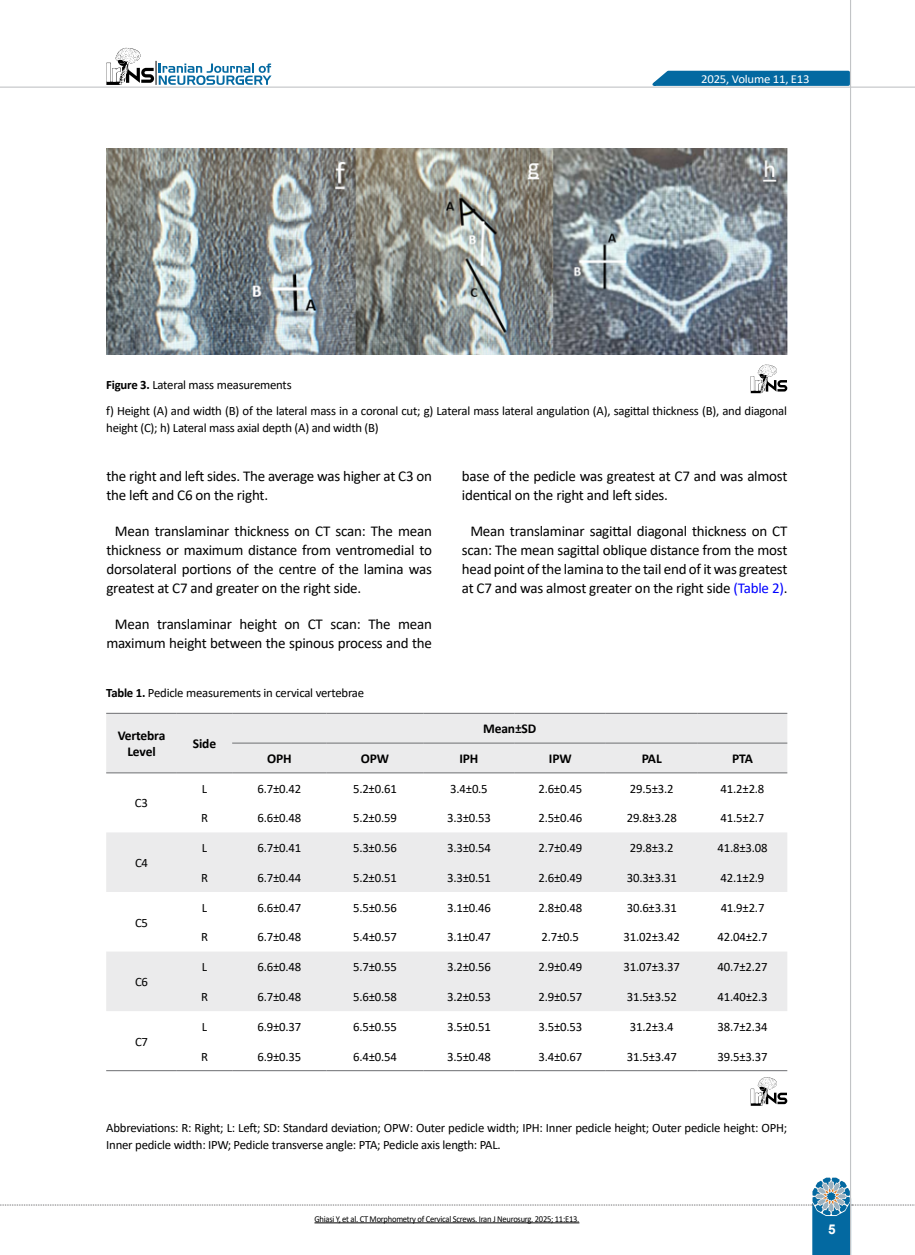
<style>
.page{position:relative;width:915px;height:1255px;background:#fff}
.page>*{position:absolute;margin:0;border:0;box-sizing:border-box;transform-origin:0 0}
.t1{font:15px/19px "Calibri";letter-spacing:-.015em;color:#000}
.t2{font:700 13.5px/16.2px "Calibri";letter-spacing:-.01em;color:#000;text-align:center}
.t3{font:700 13.5px "Arial";color:#fff}
.t4{font:12.75px/26.2px "Calibri";letter-spacing:-.015em;color:#000}
.t5{font:12.15px "Calibri";letter-spacing:-.015em;color:#fff;scale:1.05 1}
.t6{font:9px "Calibri";letter-spacing:-.03em;color:#000;scale:.95 1}
.s1{font-weight:700}
.s2{color:#00f}
</style>
<div class="page">
<hr style="left:849px;top:0;width:1px;height:1254px;background:#c2c4c6">
<hr style="left:0;top:87px;width:914px;height:1px;background:#c2c4c6">
<svg style="left:645px;top:69px;width:206px;height:18px;background:#3888b3"></svg>
<svg style="left:106px;top:48px;width:165px;height:37px"></svg>
<svg style="left:0;top:1177px;width:915px;height:77px"></svg>
<img style="left:106px;top:149px;width:681px;height:205px">
<svg style="left:750px;top:365px;width:37px;height:28px"></svg>
<svg style="left:106px;top:714px;width:681px;height:297px;fill:#ebebec"></svg>
<hr style="left:106px;top:1070px;width:71px;height:1px;background:#6d6e71">
<hr style="left:177px;top:1070px;width:55px;height:1px;background:#6d6e71">
<hr style="left:232px;top:1070px;width:94px;height:1px;background:#6d6e71">
<hr style="left:326px;top:1070px;width:97px;height:1px;background:#6d6e71">
<hr style="left:423px;top:1070px;width:91px;height:1px;background:#6d6e71">
<hr style="left:514px;top:1070px;width:91px;height:1px;background:#6d6e71">
<hr style="left:605px;top:1070px;width:92px;height:1px;background:#6d6e71">
<hr style="left:697px;top:1070px;width:90px;height:1px;background:#6d6e71">
<hr style="left:106px;top:713px;width:71px;height:1px;background:#6d6e71">
<hr style="left:177px;top:713px;width:55px;height:1px;background:#6d6e71">
<hr style="left:106px;top:772px;width:71px;height:1px;background:#6d6e71">
<hr style="left:177px;top:772px;width:55px;height:1px;background:#6d6e71">
<hr style="left:232px;top:713px;width:94px;height:1px;background:#6d6e71">
<hr style="left:326px;top:713px;width:97px;height:1px;background:#6d6e71">
<hr style="left:423px;top:713px;width:91px;height:1px;background:#6d6e71">
<hr style="left:514px;top:713px;width:91px;height:1px;background:#6d6e71">
<hr style="left:605px;top:713px;width:92px;height:1px;background:#6d6e71">
<hr style="left:697px;top:713px;width:90px;height:1px;background:#6d6e71">
<hr style="left:232px;top:742px;width:94px;height:1px;background:#6d6e71">
<hr style="left:326px;top:742px;width:97px;height:1px;background:#6d6e71">
<hr style="left:423px;top:742px;width:91px;height:1px;background:#6d6e71">
<hr style="left:514px;top:742px;width:91px;height:1px;background:#6d6e71">
<hr style="left:605px;top:742px;width:92px;height:1px;background:#6d6e71">
<hr style="left:697px;top:742px;width:90px;height:1px;background:#6d6e71">
<hr style="left:232px;top:772px;width:94px;height:1px;background:#6d6e71">
<hr style="left:326px;top:772px;width:97px;height:1px;background:#6d6e71">
<hr style="left:423px;top:772px;width:91px;height:1px;background:#6d6e71">
<hr style="left:514px;top:772px;width:91px;height:1px;background:#6d6e71">
<hr style="left:605px;top:772px;width:92px;height:1px;background:#6d6e71">
<hr style="left:697px;top:772px;width:90px;height:1px;background:#6d6e71">
<svg style="left:750px;top:1077px;width:37px;height:28px"></svg>
<hr style="left:314px;top:1222px;width:265px;height:1px;background:#000">
<p class="t5" style="left:701px;top:70px;width:105px">2025, Volume 11, E13</p>
<p class="t4" style="left:106px;top:371px;width:682px"><span class="s1">Figure 3.</span> Lateral mass measurements<br>f) Height (A) and width (B) of the lateral mass in a coronal cut; g) Lateral mass lateral angulation (A), sagittal thickness (B), and diagonal</p>
<p class="t4" style="left:106px;top:414px;width:274px">height (C); h) Lateral mass axial depth (A) and width (B)</p>
<p class="t1" style="left:106px;top:465px;width:327px">the right and left sides. The average was higher at C3 on the left and C6 on the right.</p>
<p class="t1" style="left:106px;top:521px;width:327px;text-align:justify;text-indent:9px">Mean translaminar thickness on CT scan: The mean thickness or maximum distance from ventromedial to dorsolateral portions of the centre of the lamina was greatest at C7 and greater on the right side.</p>
<p class="t1" style="left:106px;top:614px;width:327px;text-align:center">Mean translaminar height on CT scan: The mean maximum height between the spinous process and the</p>
<p class="t1" style="left:461px;top:465px;width:327px">base of the pedicle was greatest at C7 and was almost identical on the right and left sides.</p>
<p class="t1" style="left:461px;top:521px;width:327px;text-align:center">Mean translaminar sagittal diagonal thickness on CT scan: The mean sagittal oblique distance from the most head point of the lamina to the tail end of it was greatest at C7 and was almost greater on the right side <span class="s2">(Table 2)</span>.</p>
<p class="t4" style="left:106px;top:679px;width:259px"><span class="s1">Table 1.</span> Pedicle measurements in cervical vertebrae</p>
<p class="t2" style="left:118px;top:727px;width:49px">Vertebra<br>Level</p>
<p class="t2" style="left:193px;top:735px;width:25px">Side</p>
<p class="t2" style="left:483px;top:720px;width:55px">Mean±SD</p>
<p class="t2" style="left:267px;top:750px;width:26px">OPH</p>
<p class="t2" style="left:360px;top:750px;width:30px">OPW</p>
<p class="t2" style="left:459px;top:750px;width:21px">IPH</p>
<p class="t2" style="left:548px;top:750px;width:24px">IPW</p>
<p class="t2" style="left:641px;top:750px;width:21px">PAL</p>
<p class="t2" style="left:732px;top:750px;width:22px">PTA</p>
<p class="t4" style="left:135px;top:789px;width:15px">C3</p>
<p class="t4" style="left:135px;top:849px;width:15px">C4</p>
<p class="t4" style="left:135px;top:908px;width:15px">C5</p>
<p class="t4" style="left:135px;top:968px;width:15px">C6</p>
<p class="t4" style="left:135px;top:1027px;width:15px">C7</p>
<p class="t4" style="left:202px;top:774px;width:7px">L</p>
<p class="t4" style="left:257px;top:774px;width:45px">6.7±0.42</p>
<p class="t4" style="left:353px;top:774px;width:45px">5.2±0.61</p>
<p class="t4" style="left:450px;top:774px;width:39px">3.4±0.5</p>
<p class="t4" style="left:538px;top:774px;width:45px">2.6±0.45</p>
<p class="t4" style="left:629px;top:774px;width:45px">29.5±3.2</p>
<p class="t4" style="left:720px;top:774px;width:45px">41.2±2.8</p>
<p class="t4" style="left:201px;top:804px;width:8px">R</p>
<p class="t4" style="left:257px;top:804px;width:45px">6.6±0.48</p>
<p class="t4" style="left:353px;top:804px;width:45px">5.2±0.59</p>
<p class="t4" style="left:447px;top:804px;width:45px">3.3±0.53</p>
<p class="t4" style="left:538px;top:804px;width:45px">2.5±0.46</p>
<p class="t4" style="left:626px;top:804px;width:52px">29.8±3.28</p>
<p class="t4" style="left:720px;top:804px;width:45px">41.5±2.7</p>
<p class="t4" style="left:202px;top:834px;width:7px">L</p>
<p class="t4" style="left:257px;top:834px;width:45px">6.7±0.41</p>
<p class="t4" style="left:353px;top:834px;width:45px">5.3±0.56</p>
<p class="t4" style="left:447px;top:834px;width:45px">3.3±0.54</p>
<p class="t4" style="left:538px;top:834px;width:45px">2.7±0.49</p>
<p class="t4" style="left:629px;top:834px;width:45px">29.8±3.2</p>
<p class="t4" style="left:717px;top:834px;width:52px">41.8±3.08</p>
<p class="t4" style="left:201px;top:864px;width:8px">R</p>
<p class="t4" style="left:257px;top:864px;width:45px">6.7±0.44</p>
<p class="t4" style="left:353px;top:864px;width:45px">5.2±0.51</p>
<p class="t4" style="left:447px;top:864px;width:45px">3.3±0.51</p>
<p class="t4" style="left:538px;top:864px;width:45px">2.6±0.49</p>
<p class="t4" style="left:626px;top:864px;width:52px">30.3±3.31</p>
<p class="t4" style="left:720px;top:864px;width:45px">42.1±2.9</p>
<p class="t4" style="left:202px;top:894px;width:7px">L</p>
<p class="t4" style="left:257px;top:894px;width:45px">6.6±0.47</p>
<p class="t4" style="left:353px;top:894px;width:45px">5.5±0.56</p>
<p class="t4" style="left:447px;top:894px;width:45px">3.1±0.46</p>
<p class="t4" style="left:538px;top:894px;width:45px">2.8±0.48</p>
<p class="t4" style="left:626px;top:894px;width:52px">30.6±3.31</p>
<p class="t4" style="left:720px;top:894px;width:45px">41.9±2.7</p>
<p class="t4" style="left:201px;top:923px;width:8px">R</p>
<p class="t4" style="left:257px;top:923px;width:45px">6.7±0.48</p>
<p class="t4" style="left:353px;top:923px;width:45px">5.4±0.57</p>
<p class="t4" style="left:447px;top:923px;width:45px">3.1±0.47</p>
<p class="t4" style="left:541px;top:923px;width:39px">2.7±0.5</p>
<p class="t4" style="left:623px;top:923px;width:58px">31.02±3.42</p>
<p class="t4" style="left:717px;top:923px;width:52px">42.04±2.7</p>
<p class="t4" style="left:202px;top:953px;width:7px">L</p>
<p class="t4" style="left:257px;top:953px;width:45px">6.6±0.48</p>
<p class="t4" style="left:353px;top:953px;width:45px">5.7±0.55</p>
<p class="t4" style="left:447px;top:953px;width:45px">3.2±0.56</p>
<p class="t4" style="left:538px;top:953px;width:45px">2.9±0.49</p>
<p class="t4" style="left:623px;top:953px;width:58px">31.07±3.37</p>
<p class="t4" style="left:717px;top:953px;width:52px">40.7±2.27</p>
<p class="t4" style="left:201px;top:983px;width:8px">R</p>
<p class="t4" style="left:257px;top:983px;width:45px">6.7±0.48</p>
<p class="t4" style="left:353px;top:983px;width:45px">5.6±0.58</p>
<p class="t4" style="left:447px;top:983px;width:45px">3.2±0.53</p>
<p class="t4" style="left:538px;top:983px;width:45px">2.9±0.57</p>
<p class="t4" style="left:626px;top:983px;width:52px">31.5±3.52</p>
<p class="t4" style="left:717px;top:983px;width:52px">41.40±2.3</p>
<p class="t4" style="left:202px;top:1013px;width:7px">L</p>
<p class="t4" style="left:257px;top:1013px;width:45px">6.9±0.37</p>
<p class="t4" style="left:353px;top:1013px;width:45px">6.5±0.55</p>
<p class="t4" style="left:447px;top:1013px;width:45px">3.5±0.51</p>
<p class="t4" style="left:538px;top:1013px;width:45px">3.5±0.53</p>
<p class="t4" style="left:629px;top:1013px;width:45px">31.2±3.4</p>
<p class="t4" style="left:717px;top:1013px;width:52px">38.7±2.34</p>
<p class="t4" style="left:201px;top:1042px;width:8px">R</p>
<p class="t4" style="left:257px;top:1042px;width:45px">6.9±0.35</p>
<p class="t4" style="left:353px;top:1042px;width:45px">6.4±0.54</p>
<p class="t4" style="left:447px;top:1042px;width:45px">3.5±0.48</p>
<p class="t4" style="left:538px;top:1042px;width:45px">3.4±0.67</p>
<p class="t4" style="left:626px;top:1042px;width:52px">31.5±3.47</p>
<p class="t4" style="left:717px;top:1042px;width:52px">39.5±3.37</p>
<p class="t4" style="left:106px;top:1119px;width:682px;line-height:16.5px">Abbreviations: R: Right; L: Left; SD: Standard deviation; OPW: Outer pedicle width; IPH: Inner pedicle height; Outer pedicle height: OPH;<br>Inner pedicle width: IPW; Pedicle transverse angle: PTA; Pedicle axis length: PAL.</p>
<p class="t6" style="left:314px;top:1212px;width:280px">Ghiasi Y, et al. CT Morphometry of Cervical Screws. Iran J Neurosurg. 2025; 11:E13.</p>
<p class="t3" style="left:827px;top:1219px;width:9px">5</p>
</div>
